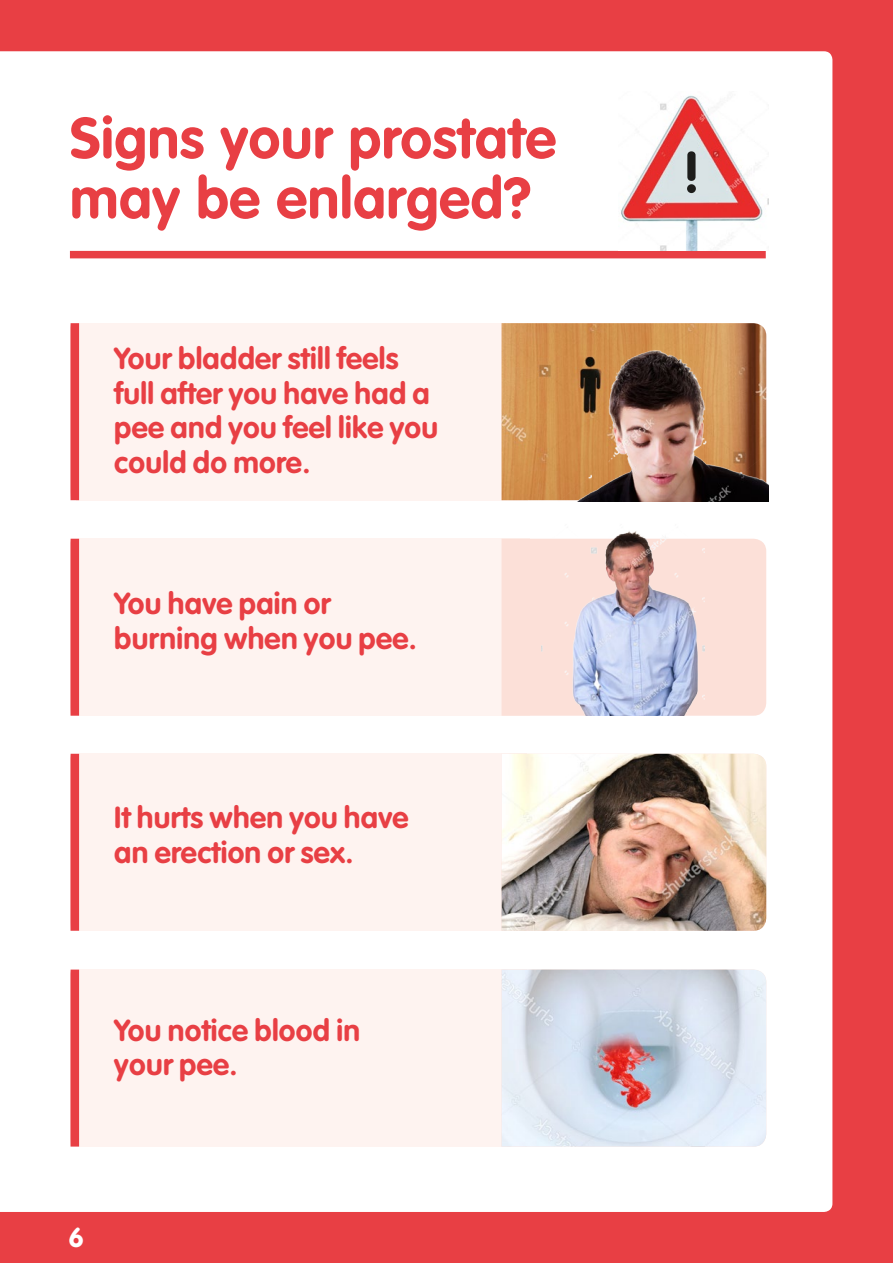
<style>
.page{position:relative;width:893px;height:1263px;background:#e83f44}
.page>*{position:absolute;margin:0;border:0;box-sizing:border-box;transform-origin:0 0}
.t1{font:700 57px/60px "VAG Rounded";letter-spacing:.01em;color:#e83f44}
.t2{font:700 56.7px "VAG Rounded";color:#1d1d1b}
.t3{font:700 30px/34.5px "VAG Rounded";letter-spacing:.01em;color:#e83f44}
.t4{font:700 27px "VAG Rounded";color:#fff}
</style>
<div class="page">
<div style="left:0;top:51px;width:832px;height:1161px;background:#fff"></div>
<div style="left:79px;top:754px;width:448px;height:177px;background:#fef3f0"></div>
<img style="left:502px;top:754px;width:264px;height:177px">
<svg style="left:70px;top:754px;width:9px;height:177px"></svg>
<div style="left:79px;top:969px;width:448px;height:177px;background:#fef3f0"></div>
<img style="left:502px;top:969px;width:264px;height:177px">
<svg style="left:70px;top:969px;width:9px;height:177px"></svg>
<div style="left:76px;top:323px;width:451px;height:177px;background:#fef3f0"></div>
<img style="left:502px;top:323px;width:264px;height:177px">
<svg style="left:70px;top:323px;width:9px;height:177px"></svg>
<img style="left:558px;top:346px;width:210px;height:155px">
<div style="left:79px;top:539px;width:451px;height:177px;background:#fef3f0"></div>
<div style="left:502px;top:539px;width:264px;height:177px;background:#fce0d8"></div>
<svg style="left:70px;top:539px;width:9px;height:177px"></svg>
<img style="left:541px;top:523px;width:164px;height:192px">
<div style="left:70px;top:251px;width:696px;height:7px;background:#e83f44"></div>
<img style="left:619px;top:92px;width:149px;height:159px">
<h1 class="t1" style="left:70px;top:108px;width:488px">Signs your prostate may be enlarged?</h1>
<p class="t3" style="left:114px;top:341px;width:325px">Your bladder still feels full after you have had a pee and you feel like you could do more.</p>
<p class="t3" style="left:114px;top:586px;width:304px">You have pain or burning when you pee.</p>
<p class="t3" style="left:114px;top:800px;width:296px">It hurts when you have an erection or sex.</p>
<p class="t3" style="left:114px;top:1012px;width:247px">You notice blood in your pee.</p>
<p class="t4" style="left:69px;top:1222px;width:17px">6</p>
<h2 class="t2" style="left:682px;top:139px;width:20px">!</h2>
</div>
